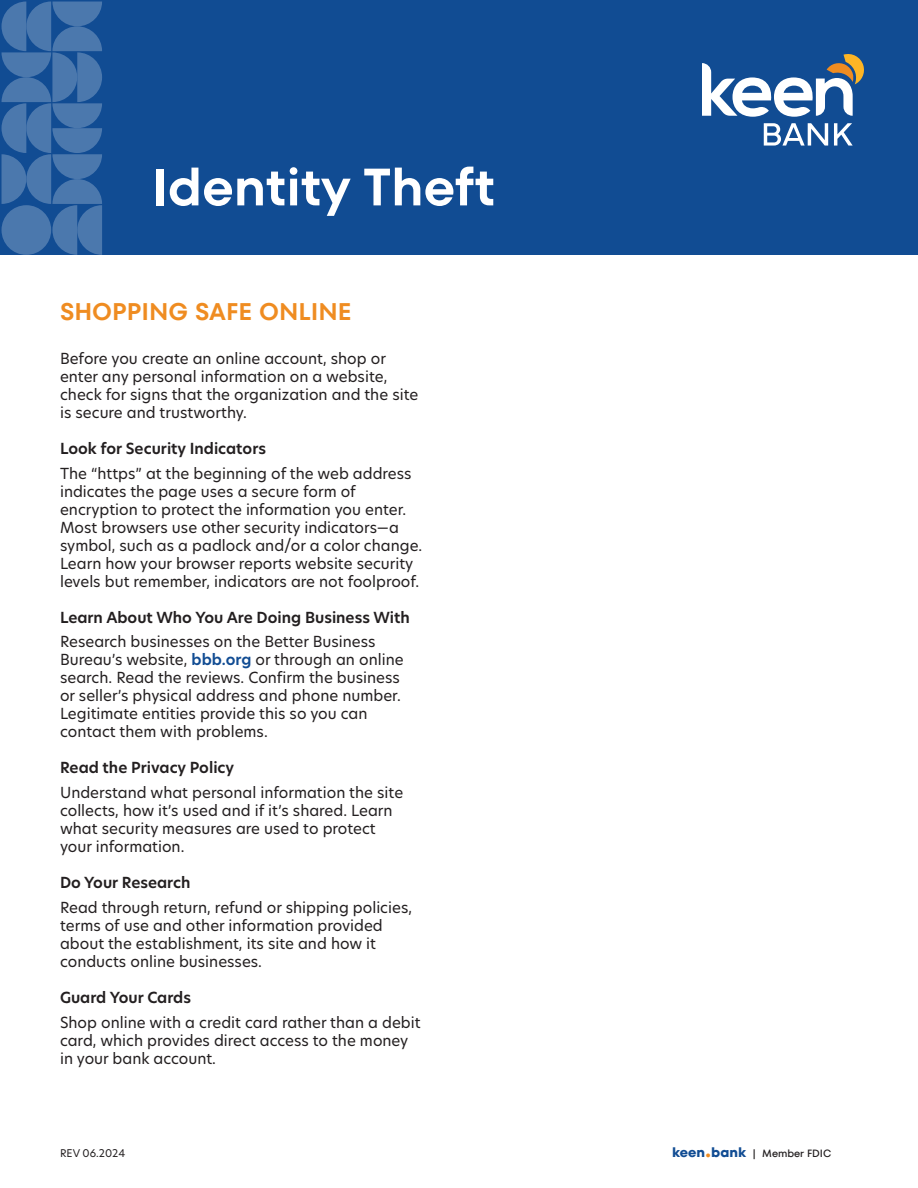
<style>
.page{position:relative;width:918px;height:1188px;background:#fff}
.page>*{position:absolute;margin:0;border:0;box-sizing:border-box;transform-origin:0 0}
.t1{font:600 52.5px "TT Fors";color:#fff}
.t2{font:600 24px "TT Fors";color:#ef8c21}
.t3{font:15px/18px "New Hero";color:#231f20}
.t4{font:600 15px "New Hero";color:#231f20}
.t5{font:500 10.5px "TT Fors";color:#231f20}
.t6{font:10.5px "New Hero";color:#231f20}
.s1{font-weight:600;color:#114c93}
.s2{font-weight:700;font-size:13.5px;color:#114c93}
.s3{font-weight:700;font-size:22.5px;color:#ef8c21}
</style>
<div class="page">
<div style="left:0;top:0;width:918px;height:255px;background:#114c93"></div>
<svg style="left:702px;top:54px;width:162px;height:63px"></svg>
<svg style="left:764px;top:123px;width:64px;height:23px"></svg>
<svg style="left:834px;top:123px;width:19px;height:23px"></svg>
<svg style="left:2px;top:2px;width:100px;height:253px"></svg>
<p class="t1" style="left:151px;top:155px;width:346px">Identity Theft</p>
<p class="t2" style="left:60px;top:297px;width:293px">SHOPPING SAFE ONLINE</p>
<p class="t3" style="left:60px;top:349px;width:360px">Before you create an online account, shop or enter any personal information on a website, check for signs that the organization and the site is secure and trustworthy.</p>
<p class="t4" style="left:60px;top:438px;width:207px">Look for Security Indicators</p>
<p class="t3" style="left:60px;top:464px;width:364px">The “https” at the beginning of the web address indicates the page uses a secure form of encryption to protect the information you enter.<br>Most browsers use other security indicators—a symbol, such as a padlock and/or a color change.<br>Learn how your browser reports website security levels but remember, indicators are not foolproof.</p>
<p class="t4" style="left:60px;top:607px;width:351px">Learn About Who You Are Doing Business With</p>
<p class="t3" style="left:60px;top:633px;width:345px">Research businesses on the Better Business Bureau’s website, <span class="s1">bbb.org</span> or through an online search. Read the reviews. Confirm the business or seller’s physical address and phone number.<br>Legitimate entities provide this so you can contact them with problems.</p>
<p class="t4" style="left:60px;top:758px;width:176px">Read the Privacy Policy</p>
<p class="t3" style="left:60px;top:783px;width:345px">Understand what personal information the site collects, how it’s used and if it’s shared. Learn what security measures are used to protect your information.</p>
<p class="t4" style="left:60px;top:872px;width:132px">Do Your Research</p>
<p class="t3" style="left:60px;top:898px;width:354px">Read through return, refund or shipping policies, terms of use and other information provided about the establishment, its site and how it conducts online businesses.</p>
<p class="t4" style="left:60px;top:987px;width:133px">Guard Your Cards</p>
<p class="t3" style="left:60px;top:1013px;width:362px">Shop online with a credit card rather than a debit card, which provides direct access to the money in your bank account.</p>
<p class="t6" style="left:60px;top:1146px;width:67px">REV 06.2024</p>
<p class="t5" style="left:672px;top:1147px;width:161px"><span class="s2">keen</span><span class="s3">.</span><span class="s2">bank</span> | Member FDIC</p>
</div>
